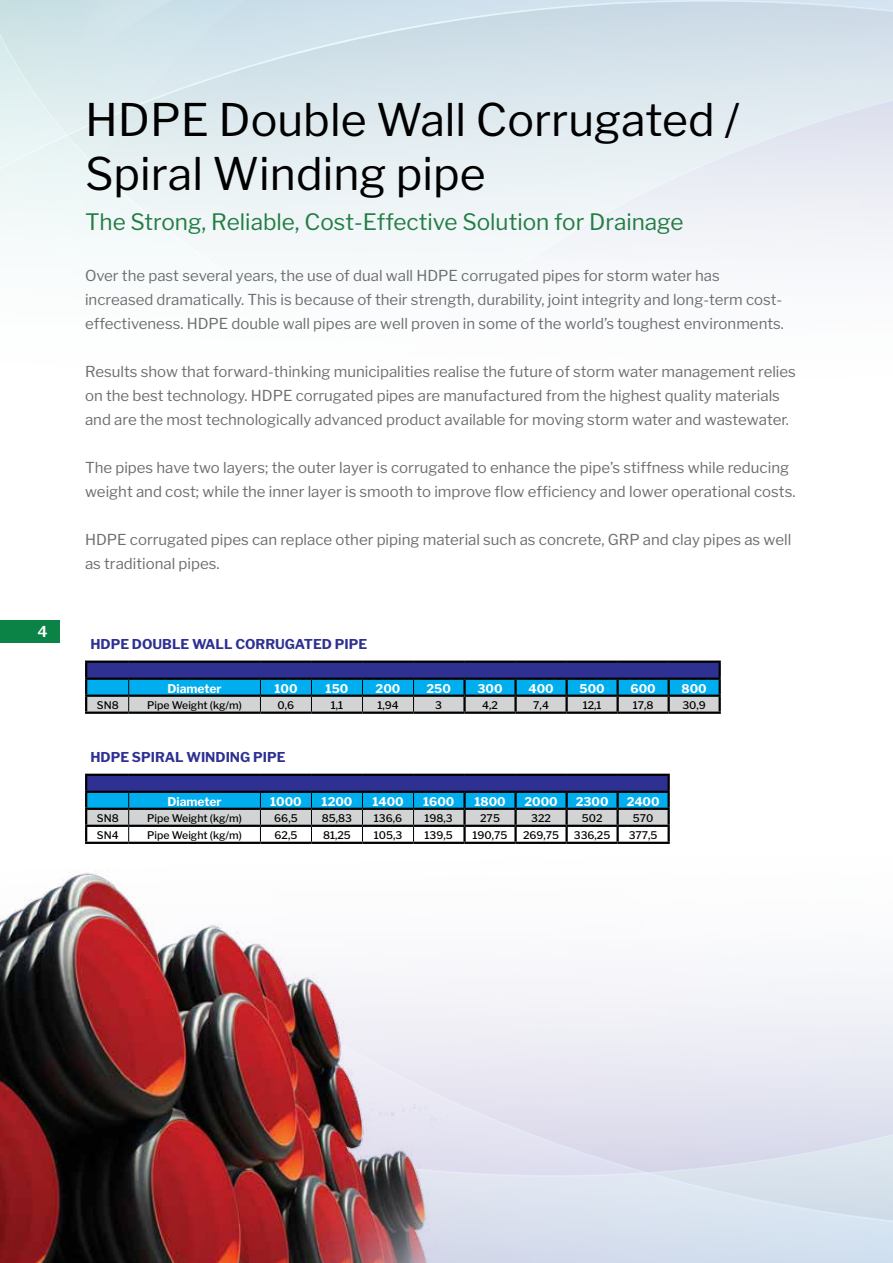
<style>
.page{position:relative;width:893px;height:1263px;background:#fff}
.page>*{position:absolute;margin:0;border:0;box-sizing:border-box;transform-origin:0 0}
.t1{font:44.7px/53.6px "Libre Franklin";color:#000}
.t2{font:22.5px "Libre Franklin";color:#237d44}
.t3{font:15px/24px "Libre Franklin";color:#6d6e71}
.t4{font:600 15px "Libre Franklin";color:#fff}
.t5{font:700 13.5px "Libre Franklin";color:#2e3092}
.t6{font:700 12px "Libre Franklin";color:#fff}
.t7{font:500 10.5px "Libre Franklin";color:#000}
</style>
<div class="page">
<svg style="left:0;top:0;width:893px;height:260px"></svg>
<img style="left:0;top:620px;width:893px;height:643px">
<p class="t4" style="left:38px;top:623px;width:12px">4</p>
<h1 class="t1" style="left:85px;top:93px;width:656px">HDPE Double Wall Corrugated /<br>Spiral Winding pipe</h1>
<h2 class="t2" style="left:85px;top:208px;width:600px">The Strong, Reliable, Cost-Effective Solution for Drainage</h2>
<p class="t3" style="left:85px;top:263px;width:700px">Over the past several years, the use of dual wall HDPE corrugated pipes for storm water has increased dramatically. This is because of their strength, durability, joint integrity and long-term cost&shy;effectiveness. HDPE double wall pipes are well proven in some of the world’s toughest environments.</p>
<p class="t3" style="left:85px;top:359px;width:712px">Results show that forward-thinking municipalities realise the future of storm water management relies on the best technology. HDPE corrugated pipes are manufactured from the highest quality materials and are the most technologically advanced product available for moving storm water and wastewater.</p>
<p class="t3" style="left:85px;top:455px;width:712px">The pipes have two layers; the outer layer is corrugated to enhance the pipe’s stiffness while reducing weight and cost; while the inner layer is smooth to improve flow efficiency and lower operational costs.</p>
<p class="t3" style="left:85px;top:527px;width:708px">HDPE corrugated pipes can replace other piping material such as concrete, GRP and clay pipes as well as traditional pipes.</p>
<p class="t5" style="left:90px;top:636px;width:278px">HDPE DOUBLE WALL CORRUGATED PIPE</p>
<p class="t6" style="left:168px;top:681px;width:56px">Diameter</p>
<p class="t6" style="left:274px;top:681px;width:25px">100</p>
<p class="t6" style="left:326px;top:681px;width:24px">150</p>
<p class="t6" style="left:376px;top:681px;width:26px">200</p>
<p class="t6" style="left:426px;top:681px;width:26px">250</p>
<p class="t6" style="left:478px;top:681px;width:26px">300</p>
<p class="t6" style="left:528px;top:681px;width:27px">400</p>
<p class="t6" style="left:580px;top:681px;width:27px">500</p>
<p class="t6" style="left:630px;top:681px;width:27px">600</p>
<p class="t6" style="left:682px;top:681px;width:27px">800</p>
<p class="t7" style="left:97px;top:699px;width:23px">SN8</p>
<p class="t7" style="left:147px;top:699px;width:96px">Pipe Weight (kg/m)</p>
<p class="t7" style="left:278px;top:699px;width:18px">0,6</p>
<p class="t7" style="left:331px;top:699px;width:14px">1,1</p>
<p class="t7" style="left:377px;top:699px;width:23px">1,94</p>
<p class="t7" style="left:435px;top:699px;width:8px">3</p>
<p class="t7" style="left:482px;top:699px;width:17px">4,2</p>
<p class="t7" style="left:533px;top:699px;width:17px">7,4</p>
<p class="t7" style="left:583px;top:699px;width:20px">12,1</p>
<p class="t7" style="left:633px;top:699px;width:22px">17,8</p>
<p class="t7" style="left:682px;top:699px;width:25px">30,9</p>
<p class="t5" style="left:90px;top:749px;width:197px">HDPE SPIRAL WINDING PIPE</p>
<p class="t6" style="left:168px;top:794px;width:56px">Diameter</p>
<p class="t6" style="left:270px;top:794px;width:33px">1000</p>
<p class="t6" style="left:322px;top:794px;width:32px">1200</p>
<p class="t6" style="left:372px;top:794px;width:33px">1400</p>
<p class="t6" style="left:423px;top:794px;width:33px">1600</p>
<p class="t6" style="left:474px;top:794px;width:33px">1800</p>
<p class="t6" style="left:524px;top:794px;width:35px">2000</p>
<p class="t6" style="left:576px;top:794px;width:34px">2300</p>
<p class="t6" style="left:627px;top:794px;width:34px">2400</p>
<p class="t7" style="left:97px;top:812px;width:23px">SN8</p>
<p class="t7" style="left:147px;top:812px;width:96px">Pipe Weight (kg/m)</p>
<p class="t7" style="left:274px;top:812px;width:25px">66,5</p>
<p class="t7" style="left:322px;top:812px;width:32px">85,83</p>
<p class="t7" style="left:374px;top:812px;width:30px">136,6</p>
<p class="t7" style="left:425px;top:812px;width:30px">198,3</p>
<p class="t7" style="left:480px;top:812px;width:21px">275</p>
<p class="t7" style="left:531px;top:812px;width:21px">322</p>
<p class="t7" style="left:582px;top:812px;width:22px">502</p>
<p class="t7" style="left:633px;top:812px;width:22px">570</p>
<p class="t7" style="left:97px;top:829px;width:23px">SN4</p>
<p class="t7" style="left:147px;top:829px;width:96px">Pipe Weight (kg/m)</p>
<p class="t7" style="left:275px;top:829px;width:24px">62,5</p>
<p class="t7" style="left:323px;top:829px;width:29px">81,25</p>
<p class="t7" style="left:374px;top:829px;width:30px">105,3</p>
<p class="t7" style="left:425px;top:829px;width:30px">139,5</p>
<p class="t7" style="left:473px;top:829px;width:36px">190,75</p>
<p class="t7" style="left:523px;top:829px;width:38px">269,75</p>
<p class="t7" style="left:574px;top:829px;width:38px">336,25</p>
<p class="t7" style="left:629px;top:829px;width:30px">377,5</p>
</div>
